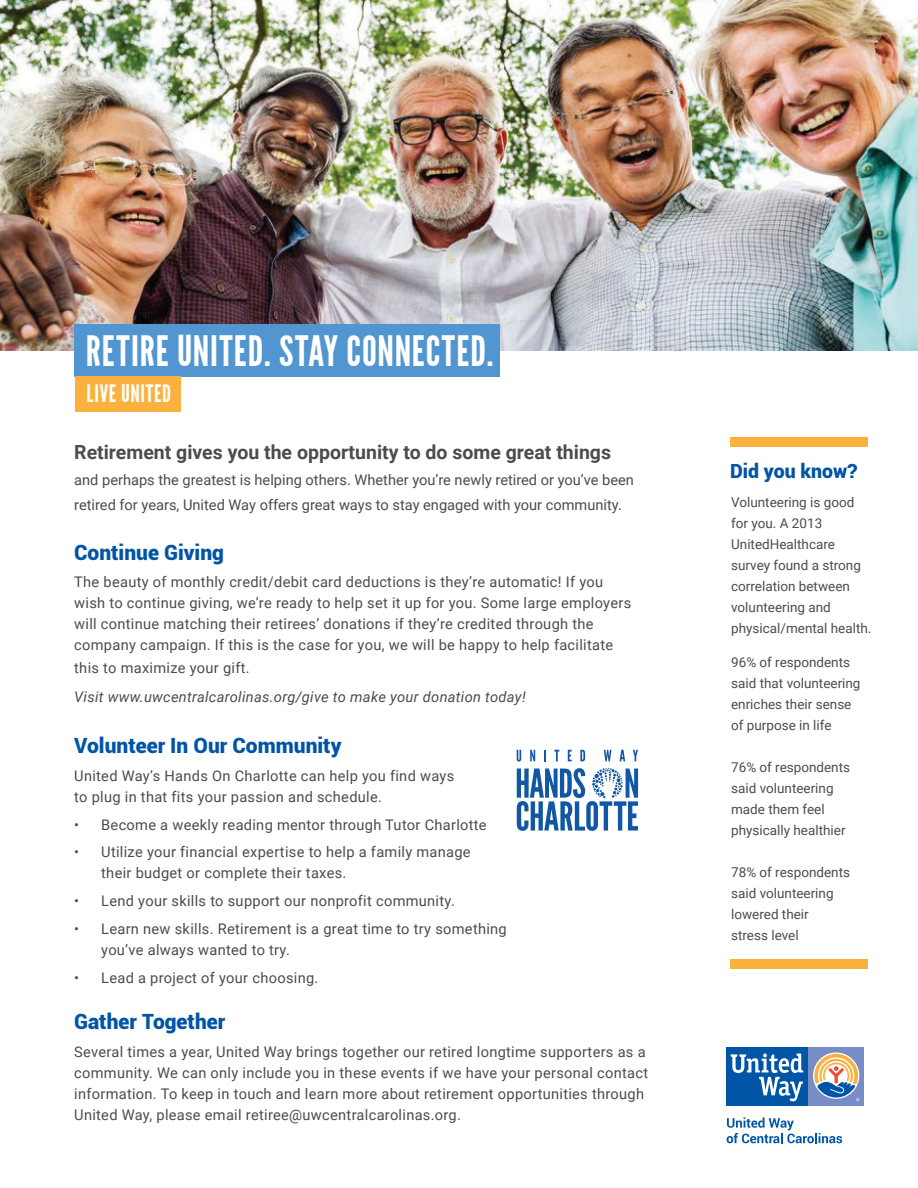
<style>
.page{position:relative;width:918px;height:1188px;background:#fff}
.page>*{position:absolute;margin:0;border:0;box-sizing:border-box;transform-origin:0 0}
.t1{font:41.85px "League Gothic";letter-spacing:.025em;color:#fff}
.t2{font:24px "League Gothic";letter-spacing:.03em;color:#fff}
.t3{font:900 21px "Roboto";color:#0154a6}
.t4{font:700 19.5px "Roboto";color:#4b4c4d}
.t5{font:900 19.5px "Roboto";color:#0154a6}
.t6{font:14.7px/21px "Roboto";letter-spacing:.02em;color:#4b4c4d}
.t7{font:14.7px/25.5px "Roboto";color:#4b4c4d}
.t8{font:italic 14.7px "Roboto";letter-spacing:.02em;color:#4b4c4d}
.t9{font:13.5px/21px "Roboto";color:#4b4c4d}
</style>
<div class="page">
<img style="left:0;top:0;width:918px;height:351px">
<div style="left:75px;top:324px;width:425px;height:53px;background:#5296d1"></div>
<div style="left:75px;top:377px;width:106px;height:35px;background:#fbb13d"></div>
<div style="left:808px;top:1047px;width:56px;height:58px;background:#788dc7"></div>
<div style="left:727px;top:1047px;width:81px;height:58px;background:#0155a7"></div>
<svg style="left:731px;top:1053px;width:72px;height:48px"></svg>
<svg style="left:814px;top:1054px;width:45px;height:47px"></svg>
<svg style="left:727px;top:1118px;width:115px;height:25px"></svg>
<div style="left:730px;top:959px;width:137px;height:10px;background:#fbb13d"></div>
<div style="left:730px;top:437px;width:137px;height:10px;background:#fbb13d"></div>
<svg style="left:517px;top:750px;width:4px;height:12px"></svg>
<svg style="left:530px;top:750px;width:5px;height:11px"></svg>
<svg style="left:544px;top:750px;width:2px;height:11px"></svg>
<svg style="left:554px;top:750px;width:5px;height:11px"></svg>
<svg style="left:568px;top:750px;width:4px;height:11px"></svg>
<svg style="left:580px;top:750px;width:5px;height:11px"></svg>
<svg style="left:604px;top:750px;width:7px;height:11px"></svg>
<svg style="left:620px;top:750px;width:5px;height:11px"></svg>
<svg style="left:633px;top:750px;width:5px;height:11px"></svg>
<svg style="left:517px;top:768px;width:121px;height:63px"></svg>
<h1 class="t1" style="left:86px;top:327px;width:409px">RETIRE UNITED. STAY CONNECTED.</h1>
<h2 class="t2" style="left:87px;top:380px;width:86px">LIVE UNITED</h2>
<h3 class="t4" style="left:74px;top:439px;width:538px">Retirement gives you the opportunity to do some great things</h3>
<p class="t7" style="left:74px;top:466px;width:561px">and perhaps the greatest is helping others. Whether you’re newly retired or you’ve been retired for years, United Way offers great ways to stay engaged with your community.</p>
<h3 class="t3" style="left:74px;top:537px;width:151px">Continue Giving</h3>
<p class="t6" style="left:74px;top:571px;width:558px">The beauty of monthly credit/debit card deductions is they’re automatic! If you wish to continue giving, we’re ready to help set it up for you. Some large employers will continue matching their retirees’ donations if they’re credited through the company campaign. If this is the case for you, we will be happy to help facilitate</p>
<p class="t6" style="left:74px;top:657px;width:177px">this to maximize your gift.</p>
<p class="t8" style="left:74px;top:687px;width:453px">Visit www.uwcentralcarolinas.org/give to make your donation today!</p>
<h3 class="t3" style="left:74px;top:731px;width:269px">Volunteer In Our Community</h3>
<p class="t6" style="left:74px;top:765px;width:382px">United Way’s Hands On Charlotte can help you find ways to plug in that fits your passion and schedule.</p>
<p class="t6" style="left:74px;top:813px;width:414px">• Become a weekly reading mentor through Tutor Charlotte</p>
<p class="t6" style="left:101px;top:841px;width:371px;text-indent:-27px">• Utilize your financial expertise to help a family manage their budget or complete their taxes.</p>
<p class="t6" style="left:74px;top:890px;width:382px">• Lend your skills to support our nonprofit community.</p>
<p class="t6" style="left:101px;top:918px;width:407px;text-indent:-27px">• Learn new skills. Retirement is a great time to try something you’ve always wanted to try.</p>
<p class="t6" style="left:74px;top:966px;width:246px">• Lead a project of your choosing.</p>
<h3 class="t3" style="left:74px;top:1007px;width:152px">Gather Together</h3>
<p class="t6" style="left:74px;top:1041px;width:575px">Several times a year, United Way brings together our retired longtime supporters as a community. We can only include you in these events if we have your personal contact information. To keep in touch and learn more about retirement opportunities through United Way, please email retiree@uwcentralcarolinas.org.</p>
<h3 class="t5" style="left:730px;top:458px;width:129px">Did you know?</h3>
<p class="t9" style="left:731px;top:491px;width:142px">Volunteering is good for you. A 2013<br>UnitedHealthcare survey found a strong correlation between volunteering and physical/mental health.</p>
<p class="t9" style="left:731px;top:651px;width:131px">96% of respondents said that volunteering enriches their sense of purpose in life</p>
<p class="t9" style="left:731px;top:756px;width:121px">76% of respondents said volunteering made them feel physically healthier</p>
<p class="t9" style="left:731px;top:861px;width:121px">78% of respondents said volunteering lowered their<br>stress level</p>
</div>
